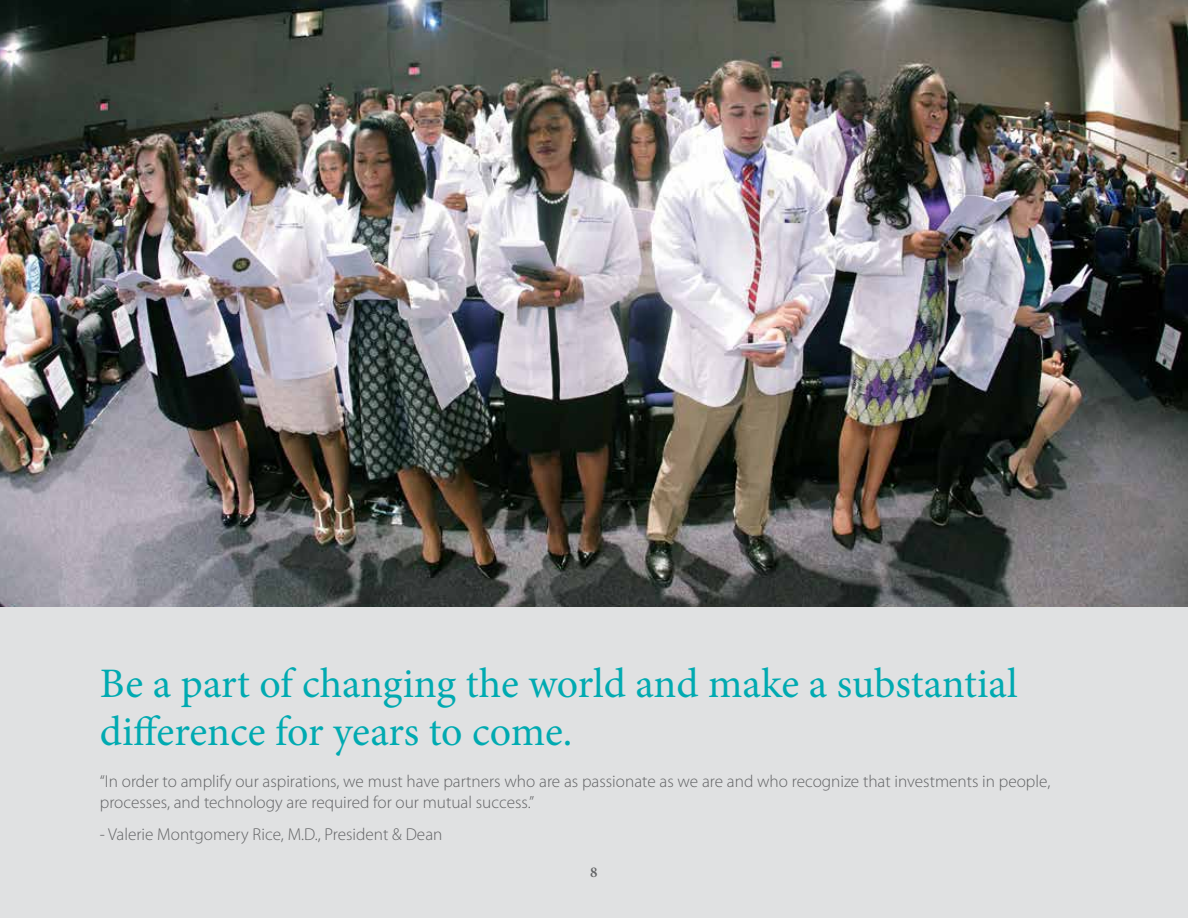
<style>
.page{position:relative;width:1188px;height:918px;background:#fff}
.page>*{position:absolute;margin:0;border:0;box-sizing:border-box;transform-origin:0 0}
.t1{font:42px/48px "Minion Pro";letter-spacing:-.005em;color:#00aab1}
.t2{font:300 17.25px/20.7px "Myriad Pro";color:#636466}
.t3{font:600 15px "Minion Pro";color:#636466}
</style>
<div class="page">
<img style="left:0;top:0;width:1188px;height:608px">
<div style="left:0;top:608px;width:1188px;height:310px;background:#e0e1e2"></div>
<h1 class="t1" style="left:100px;top:659px;width:919px">Be a part of changing the world and make a substantial difference for years to come.</h1>
<p class="t2" style="left:100px;top:771px;width:952px">“In order to amplify our aspirations, we must have partners who are as passionate as we are and who recognize that investments in people, processes, and technology are required for our mutual success.”</p>
<p class="t2" style="left:100px;top:824px;width:344px">- Valerie Montgomery Rice, M.D., President &amp; Dean</p>
<p class="t3" style="left:590px;top:862px;width:9px">8</p>
</div>
